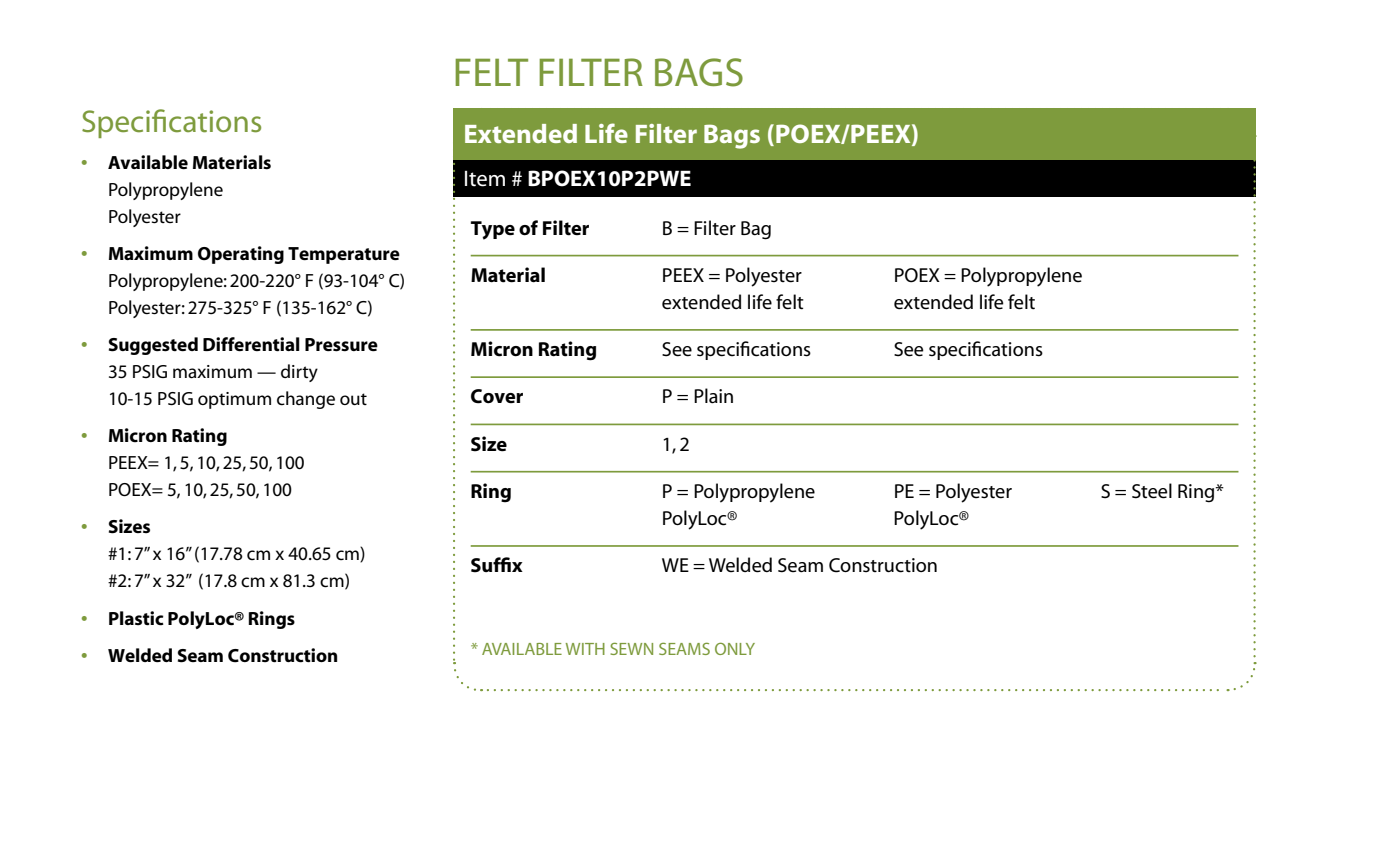
<style>
.page{position:relative;width:1376px;height:858px;background:#fff}
.page>*{position:absolute;margin:0;border:0;box-sizing:border-box;transform-origin:0 0}
.t1{font:40.5px "Myriad";color:#7e9b3d}
.t2{font:31.5px "Myriad";color:#7e9b3d}
.t3{font:700 27px "Myriad";color:#fff}
.t4{font:700 22.5px "Myriad";color:#fff}
.t5{font:20.25px "Myriad";color:#000}
.t6{font:700 20.25px "Myriad";color:#000}
.t7{font:19.12px/27px "Myriad";color:#000}
.t8{font:700 19.12px "Myriad";color:#000}
.t9{font:18px "Myriad";color:#7e9b3d}
.s1{font-weight:700;color:#7e9b3d}
.s2{font-weight:700}
.s3{color:#7e9b3d}
.s4{font-weight:400}
</style>
<div class="page">
<div style="left:453px;top:134px;width:803px;height:63px;background:#000"></div>
<svg style="left:453px;top:162px;width:29px;height:530px"></svg>
<svg style="left:488px;top:662px;width:769px;height:30px"></svg>
<svg style="left:1227px;top:160px;width:29px;height:496px"></svg>
<div style="left:453px;top:108px;width:803px;height:52px;background:#7e9b3d"></div>
<hr style="left:471px;top:255px;width:767px;height:1px;background:#7e9b3d">
<hr style="left:471px;top:329px;width:767px;height:2px;background:#7e9b3d">
<hr style="left:471px;top:376px;width:767px;height:2px;background:#7e9b3d">
<hr style="left:471px;top:423px;width:767px;height:2px;background:#7e9b3d">
<hr style="left:471px;top:471px;width:767px;height:1px;background:#7e9b3d">
<hr style="left:471px;top:545px;width:767px;height:2px;background:#7e9b3d">
<div style="left:463px;top:589px;width:782px;height:20px;background:#fff"></div>
<h2 class="t2" style="left:81px;top:105px;width:183px">Specifications</h2>
<p class="t7" style="left:108px;top:150px;width:165px;text-indent:-27px"><span class="s1">•</span> <span class="s2">Available Materials<br></span>Polypropylene<br>Polyester</p>
<p class="t7" style="left:108px;top:241px;width:299px;text-indent:-27px"><span class="s1">•</span> <span class="s2">Maximum Operating Temperature<br></span>Polypropylene: 200-220° F (93-104° C)<br>Polyester: 275-325° F (135-162° C)</p>
<p class="t7" style="left:108px;top:332px;width:271px;text-indent:-27px"><span class="s1">•</span> <span class="s2">Suggested Differential Pressure<br></span>35 PSIG maximum — dirty<br>10-15 PSIG optimum change out</p>
<p class="t7" style="left:108px;top:423px;width:198px;text-indent:-27px"><span class="s1">•</span> <span class="s2">Micron Rating<br></span>PEEX= 1, 5, 10, 25, 50, 100<br>POEX= 5, 10, 25, 50, 100</p>
<p class="t7" style="left:108px;top:514px;width:259px;text-indent:-27px"><span class="s1">•</span> <span class="s2">Sizes<br></span>#1: 7” x 16” (17.78 cm x 40.65 cm) #2: 7” x 32” (17.8 cm x 81.3 cm)</p>
<p class="t8" style="left:81px;top:608px;width:216px"><span class="s3">•</span> Plastic PolyLoc® Rings</p>
<p class="t8" style="left:81px;top:645px;width:259px"><span class="s3">•</span> Welded Seam Construction</p>
<h1 class="t1" style="left:453px;top:53px;width:293px">FELT FILTER BAGS</h1>
<h3 class="t3" style="left:463px;top:120px;width:457px">Extended Life Filter Bags (POEX/PEEX)</h3>
<p class="t4" style="left:463px;top:167px;width:230px"><span class="s4">Item #</span> BPOEX10P2PWE</p>
<p class="t6" style="left:471px;top:217px;width:120px">Type of Filter</p>
<p class="t5" style="left:662px;top:218px;width:112px">B = Filter Bag</p>
<p class="t6" style="left:471px;top:264px;width:77px">Material</p>
<p class="t5" style="left:662px;top:265px;width:141px">PEEX = Polyester</p>
<p class="t5" style="left:894px;top:265px;width:190px">POEX = Polypropylene</p>
<p class="t5" style="left:662px;top:292px;width:143px">extended life felt</p>
<p class="t5" style="left:894px;top:292px;width:143px">extended life felt</p>
<p class="t6" style="left:471px;top:339px;width:128px">Micron Rating</p>
<p class="t5" style="left:662px;top:339px;width:151px">See specifications</p>
<p class="t5" style="left:894px;top:339px;width:151px">See specifications</p>
<p class="t6" style="left:471px;top:386px;width:54px">Cover</p>
<p class="t5" style="left:662px;top:386px;width:74px">P = Plain</p>
<p class="t6" style="left:471px;top:433px;width:38px">Size</p>
<p class="t5" style="left:662px;top:434px;width:29px">1, 2</p>
<p class="t6" style="left:471px;top:480px;width:43px">Ring</p>
<p class="t5" style="left:662px;top:481px;width:155px">P = Polypropylene</p>
<p class="t5" style="left:894px;top:481px;width:120px">PE = Polyester</p>
<p class="t5" style="left:1101px;top:481px;width:125px">S = Steel Ring*</p>
<p class="t5" style="left:662px;top:508px;width:77px">PolyLoc®</p>
<p class="t5" style="left:894px;top:508px;width:77px">PolyLoc®</p>
<p class="t6" style="left:471px;top:555px;width:54px">Suffix</p>
<p class="t5" style="left:662px;top:555px;width:278px">WE = Welded Seam Construction</p>
<p class="t9" style="left:471px;top:640px;width:286px">* AVAILABLE WITH SEWN SEAMS ONLY</p>
</div>
